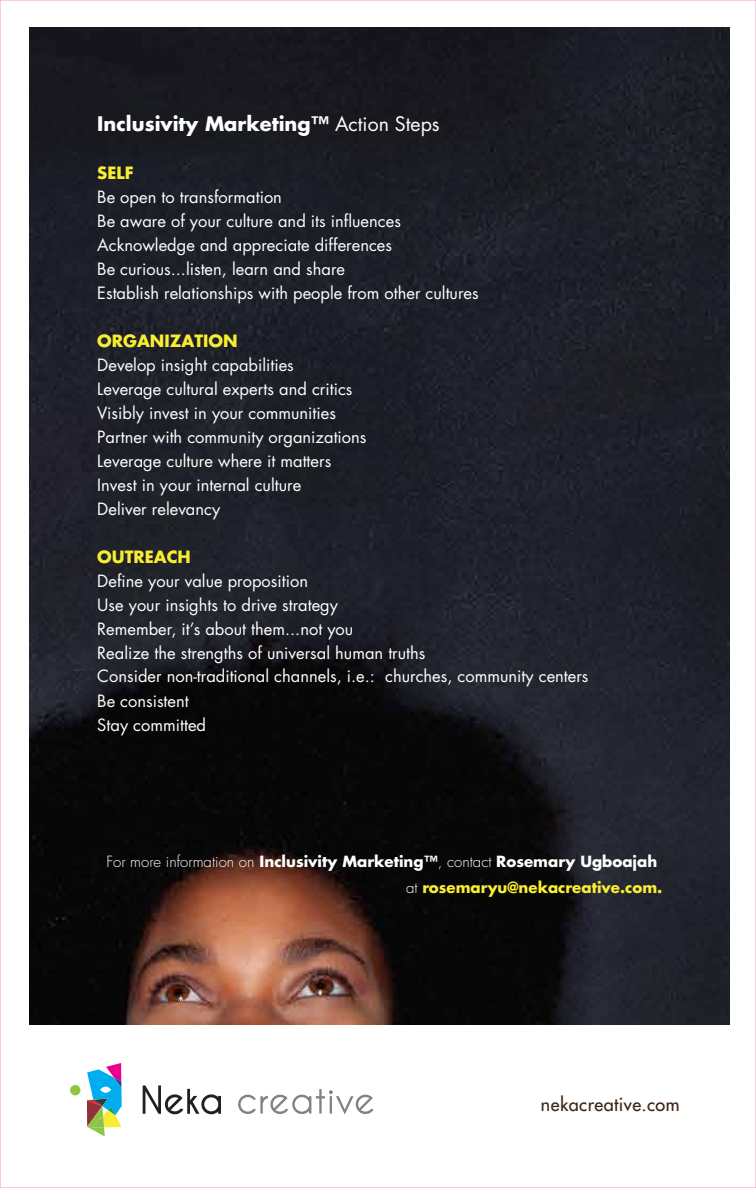
<style>
.page{position:relative;width:756px;height:1188px;background:#fff}
.page>*{position:absolute;margin:0;border:0;box-sizing:border-box;transform-origin:0 0}
.t1{font:700 19.5px "Futura";color:#fff}
.t2{font:18px "Futura";letter-spacing:.025em;color:#3c2415}
.t3{font:16.5px/24px "Futura";color:#fff}
.t4{font:700 16.5px "Futura";color:#f9ed32}
.t5{font:700 15px/25.3px "Futura";color:#fff}
.s1{font-weight:400}
.s2{font-weight:300}
.s3{color:#f9ed32}
</style>
<div class="page">
<img style="left:30px;top:27px;width:700px;height:997px">
<div style="left:70px;top:1085px;width:10px;height:10px;background:#8dc63f;border-radius:50%"></div>
<svg style="left:87px;top:1063px;width:35px;height:74px"></svg>
<svg style="left:100px;top:1087px;width:11px;height:6px"></svg>
<svg style="left:143px;top:1085px;width:78px;height:29px"></svg>
<svg style="left:238px;top:1089px;width:136px;height:26px"></svg>
<p class="t1" style="left:97px;top:111px;width:344px">Inclusivity Marketing™ <span class="s1">Action Steps</span></p>
<p class="t4" style="left:97px;top:162px;width:38px">SELF</p>
<p class="t3" style="left:97px;top:185px;width:383px">Be open to transformation<br>Be aware of your culture and its influences Acknowledge and appreciate differences<br>Be curious...listen, learn and share<br>Establish relationships with people from other cultures</p>
<p class="t4" style="left:97px;top:330px;width:142px">ORGANIZATION</p>
<p class="t3" style="left:97px;top:353px;width:271px">Develop insight capabilities<br>Leverage cultural experts and critics<br>Visibly invest in your communities<br>Partner with community organizations<br>Leverage culture where it matters<br>Invest in your internal culture<br>Deliver relevancy</p>
<p class="t4" style="left:97px;top:546px;width:95px">OUTREACH</p>
<p class="t3" style="left:97px;top:569px;width:493px">Define your value proposition<br>Use your insights to drive strategy<br>Remember, it’s about them...not you<br>Realize the strengths of universal human truths<br>Consider non-traditional channels, i.e.: churches, community centers</p>
<p class="t3" style="left:97px;top:689px;width:110px">Be consistent<br>Stay committed</p>
<p class="t5" style="left:406px;top:849px;width:258px;text-indent:-300px"><span class="s2">For more information on</span> Inclusivity Marketing™<span class="s2">, contact</span> Rosemary Ugboajah <span class="s2">at</span> <span class="s3">rosemaryu@nekacreative.com.</span></p>
<p class="t2" style="left:541px;top:1093px;width:140px">nekacreative.com</p>
</div>
